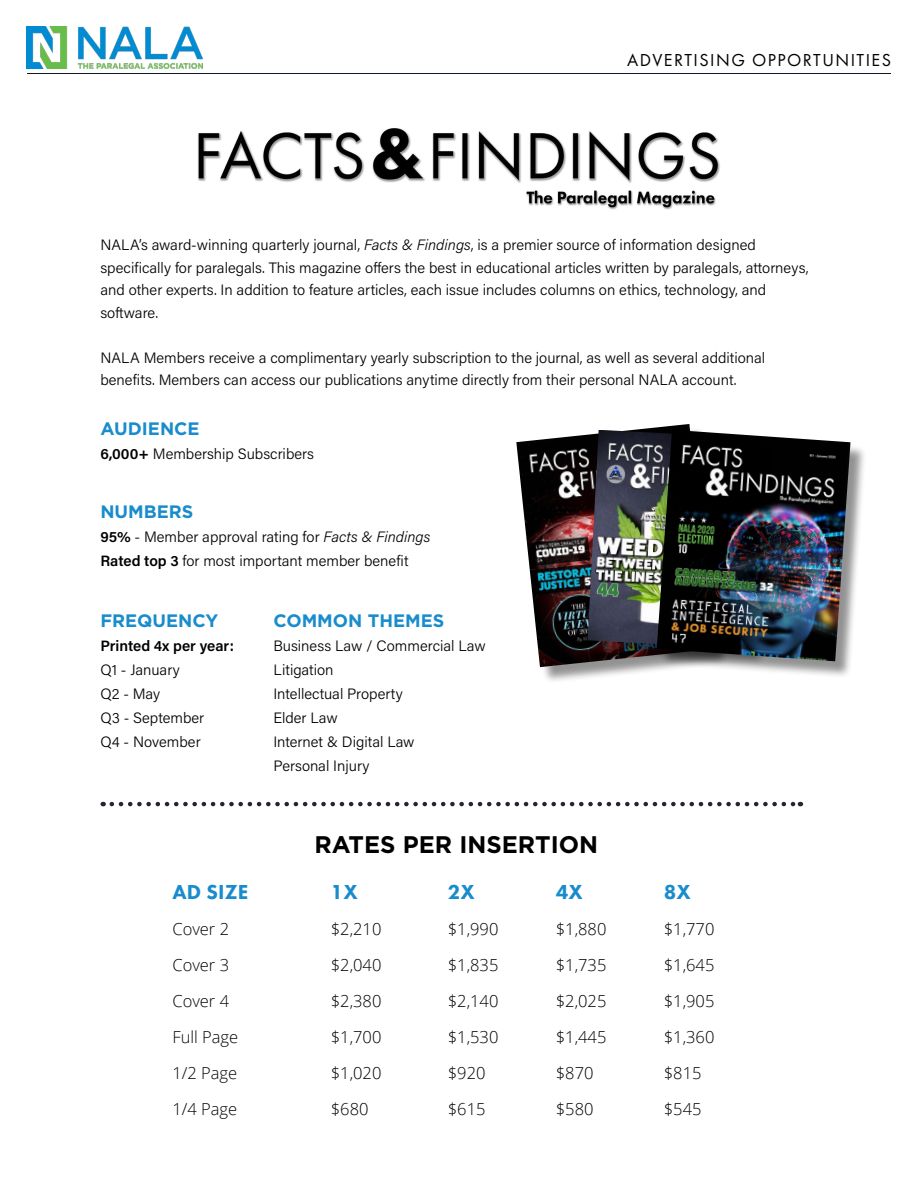
<style>
.page{position:relative;width:918px;height:1188px;background:#fff}
.page>*{position:absolute;margin:0;border:0;box-sizing:border-box;transform-origin:0 0}
.t1{font:700 24px "Gotham";color:#000}
.t2{font:800 21px "Futura PT";letter-spacing:.005em;color:#188ccc}
.t3{font:700 18px "Gotham";color:#188ccc}
.t4{font:18px "Futura PT";letter-spacing:.08em;color:#000}
.t5{font:300 16.5px/36px "Open Sans";color:#000}
.t6{font:300 15px/24px "Acumin Pro";color:#000}
.t7{font:600 15px "Acumin Pro";color:#000}
.s1{font-style:italic}
.s2{font-weight:600}
</style>
<div class="page">
<hr style="left:27px;top:73px;width:864px;height:1px;background:#0d1925">
<img style="left:27px;top:27px;width:176px;height:42px">
<div style="left:519px;top:427px;width:211px;height:257px;background:#000;opacity:.43"></div>
<img style="left:516px;top:424px;width:197px;height:243px">
<div style="left:590px;top:432px;width:187px;height:234px;background:#000;opacity:.43"></div>
<img style="left:588px;top:430px;width:69px;height:219px">
<div style="left:659px;top:432px;width:208px;height:246px;background:#000;opacity:.43"></div>
<img style="left:657px;top:430px;width:193px;height:231px">
<svg style="left:112px;top:802px;width:689px;height:4px"></svg>
<img style="left:198px;top:128px;width:522px;height:82px">
<p class="t4" style="left:627px;top:50px;width:265px">ADVERTISING OPPORTUNITIES</p>
<p class="t6" style="left:100px;top:233px;width:710px;line-height:22.5px">NALA’s award-winning quarterly journal, <span class="s1">Facts &amp; Findings</span>, is a premier source of information designed specifically for paralegals. This magazine offers the best in educational articles written by paralegals, attorneys, and other experts. In addition to feature articles, each issue includes columns on ethics, technology, and software.</p>
<p class="t6" style="left:100px;top:345px;width:666px;line-height:22.5px">NALA Members receive a complimentary yearly subscription to the journal, as well as several additional benefits. Members can access our publications anytime directly from their personal NALA account.</p>
<p class="t3" style="left:100px;top:417px;width:101px">AUDIENCE</p>
<p class="t6" style="left:100px;top:441px;width:215px"><span class="s2">6,000+</span> Membership Subscribers</p>
<p class="t3" style="left:100px;top:500px;width:95px">NUMBERS</p>
<p class="t6" style="left:100px;top:524px;width:331px"><span class="s2">95%</span> - Member approval rating for <span class="s1">Facts &amp; Findings<br></span><span class="s2">Rated top 3</span> for most important member benefit</p>
<p class="t3" style="left:100px;top:609px;width:120px">FREQUENCY</p>
<p class="t7" style="left:100px;top:635px;width:135px">Printed 4x per year:</p>
<p class="t6" style="left:100px;top:657px;width:105px">Q1 - January<br>Q2 - May<br>Q3 - September<br>Q4 - November</p>
<h2 class="t2" style="left:173px;top:878px;width:77px">AD SIZE</h2>
<p class="t5" style="left:172px;top:910px;width:67px">Cover 2<br>Cover 3<br>Cover 4<br>Full Page<br>1/2 Page<br>1/4 Page</p>
<p class="t3" style="left:273px;top:609px;width:173px">COMMON THEMES</p>
<p class="t6" style="left:273px;top:633px;width:214px">Business Law / Commercial Law<br>Litigation<br>Intellectual Property<br>Elder Law<br>Internet &amp; Digital Law<br>Personal Injury</p>
<h1 class="t1" style="left:314px;top:829px;width:285px">RATES PER INSERTION</h1>
<h2 class="t2" style="left:331px;top:878px;width:29px">1X</h2>
<p class="t5" style="left:331px;top:910px;width:52px;text-align:justify">$2,210 $2,040 $2,380 $1,700 $1,020 $680</p>
<h2 class="t2" style="left:448px;top:878px;width:29px">2X</h2>
<p class="t5" style="left:448px;top:910px;width:52px">$1,990 $1,835 $2,140 $1,530 $920 $615</p>
<h2 class="t2" style="left:556px;top:878px;width:29px">4X</h2>
<p class="t5" style="left:556px;top:910px;width:52px">$1,880 $1,735 $2,025 $1,445 $870 $580</p>
<h2 class="t2" style="left:664px;top:878px;width:29px">8X</h2>
<p class="t5" style="left:664px;top:910px;width:52px">$1,770 $1,645 $1,905 $1,360 $815 $545</p>
</div>
